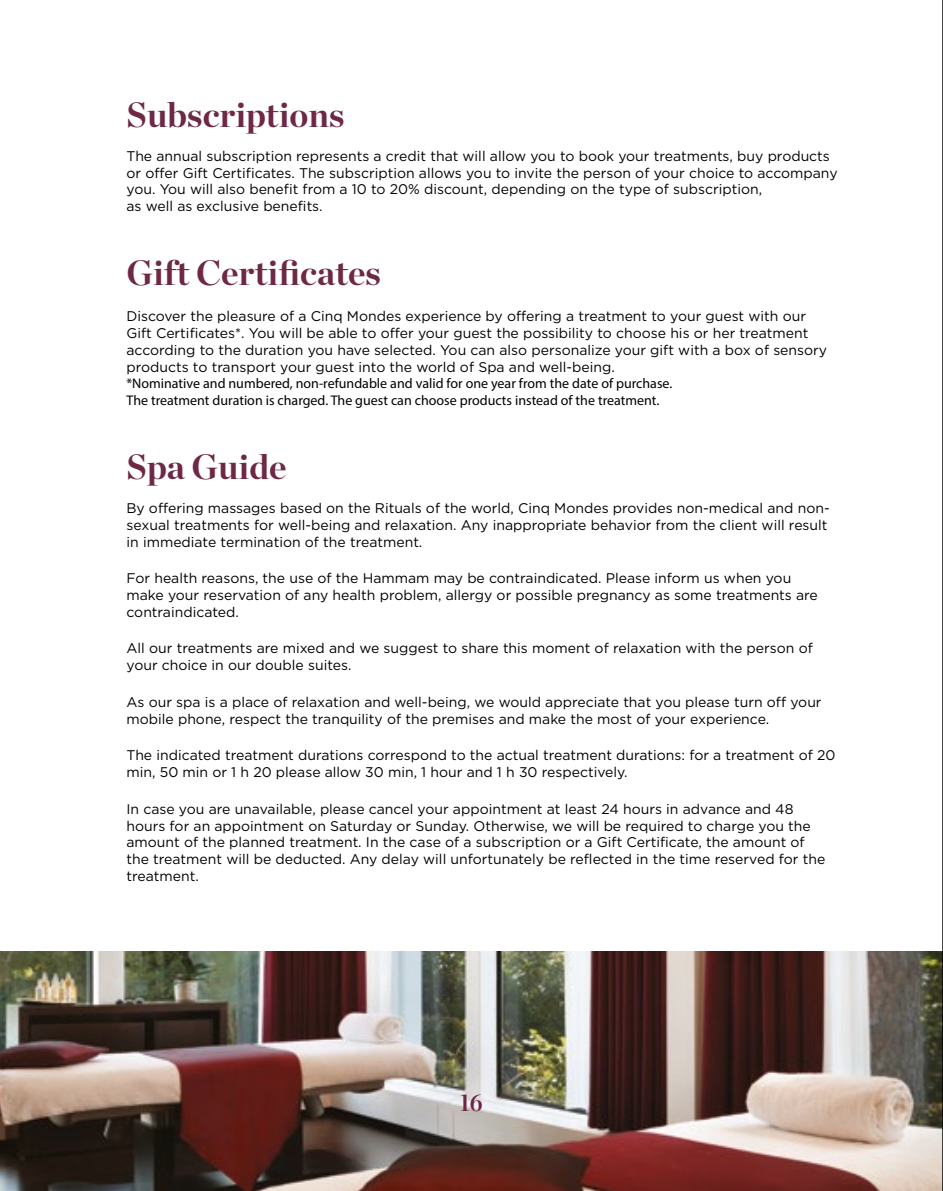
<style>
.page{position:relative;width:943px;height:1191px;background:#fff}
.page>*{position:absolute;margin:0;border:0;box-sizing:border-box;transform-origin:0 0}
.t1{font:700 35px "Chronicle Display";color:#6e2846}
.t2{font:700 24.5px "Chronicle Display";color:#6e2846;scale:.9 1}
.t3{font:14px/16.8px "Gotham HTF";color:#000}
.t4{font:14px/16.8px "Myriad Pro";color:#000}
</style>
<div class="page">
<img style="left:0;top:951px;width:942px;height:240px">
<hr style="left:942px;top:0;width:1px;height:1191px;background:#000">
<h1 class="t1" style="left:126px;top:87px;width:220px">Subscriptions</h1>
<p class="t3" style="left:126px;top:147px;width:712px">The annual subscription represents a credit that will allow you to book your treatments, buy products or offer Gift Certificates. The subscription allows you to invite the person of your choice to accompany you. You will also benefit from a 10 to 20% discount, depending on the type of subscription,<br>as well as exclusive benefits.</p>
<h1 class="t1" style="left:126px;top:245px;width:256px">Gift Certificates</h1>
<p class="t3" style="left:126px;top:307px;width:702px">Discover the pleasure of a Cinq Mondes experience by offering a treatment to your guest with our Gift Certificates*. You will be able to offer your guest the possibility to choose his or her treatment according to the duration you have selected. You can also personalize your gift with a box of sensory products to transport your guest into the world of Spa and well-being.</p>
<p class="t4" style="left:126px;top:375px;width:547px">*Nominative and numbered, non-refundable and valid for one year from the date of purchase.<br>The treatment duration is charged. The guest can choose products instead of the treatment.</p>
<h1 class="t1" style="left:126px;top:439px;width:162px">Spa Guide</h1>
<p class="t3" style="left:126px;top:499px;width:704px">By offering massages based on the Rituals of the world, Cinq Mondes provides non-medical and non&shy;sexual treatments for well-being and relaxation. Any inappropriate behavior from the client will result in immediate termination of the treatment.</p>
<p class="t3" style="left:126px;top:569px;width:693px">For health reasons, the use of the Hammam may be contraindicated. Please inform us when you make your reservation of any health problem, allergy or possible pregnancy as some treatments are contraindicated.</p>
<p class="t3" style="left:126px;top:640px;width:688px">All our treatments are mixed and we suggest to share this moment of relaxation with the person of your choice in our double suites.</p>
<p class="t3" style="left:126px;top:693px;width:696px">As our spa is a place of relaxation and well-being, we would appreciate that you please turn off your mobile phone, respect the tranquility of the premises and make the most of your experience.</p>
<p class="t3" style="left:126px;top:746px;width:710px">The indicated treatment durations correspond to the actual treatment durations: for a treatment of 20 min, 50 min or 1 h 20 please allow 30 min, 1 hour and 1 h 30 respectively.</p>
<p class="t3" style="left:126px;top:800px;width:700px">In case you are unavailable, please cancel your appointment at least 24 hours in advance and 48 hours for an appointment on Saturday or Sunday. Otherwise, we will be required to charge you the amount of the planned treatment. In the case of a subscription or a Gift Certificate, the amount of the treatment will be deducted. Any delay will unfortunately be reflected in the time reserved for the treatment.</p>
<h2 class="t2" style="left:460px;top:1083px;width:26px">16</h2>
</div>
